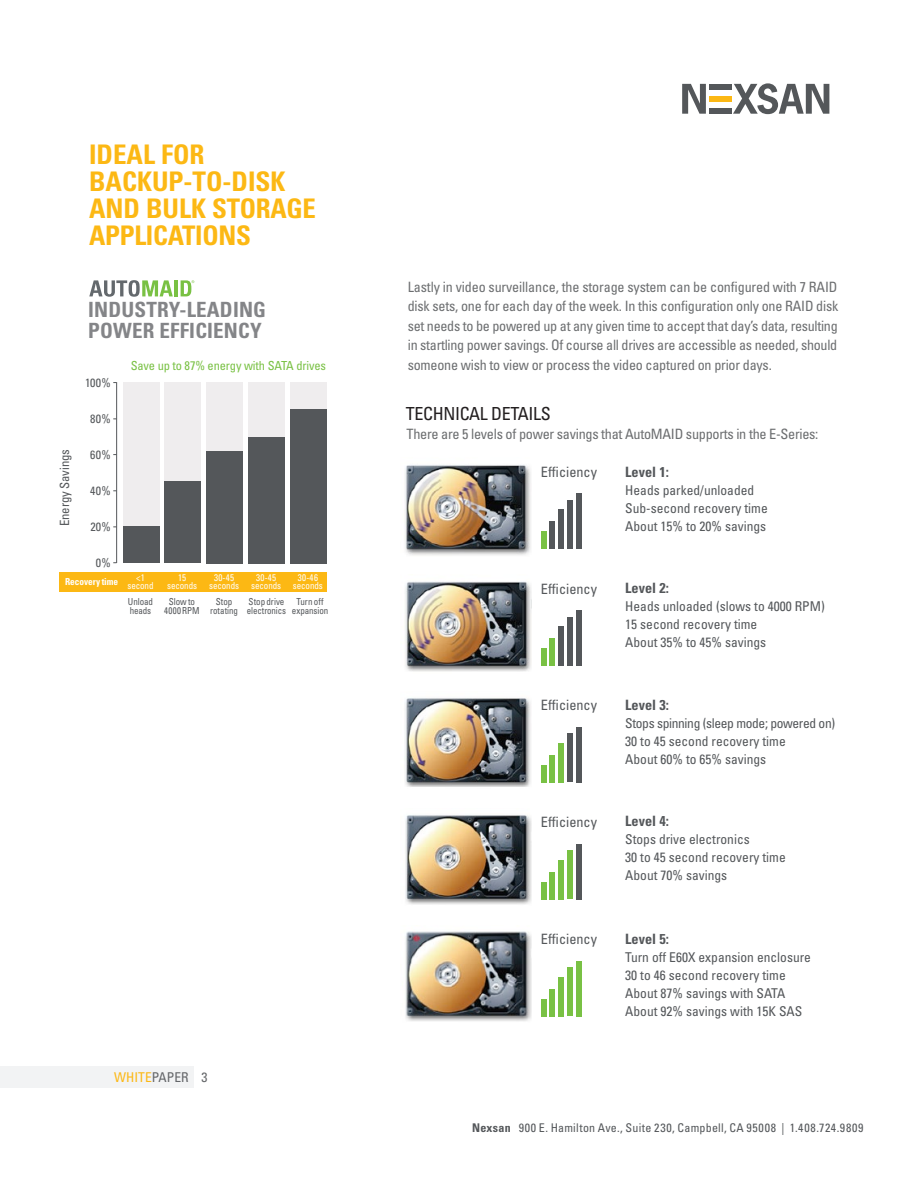
<style>
.page{position:relative;width:918px;height:1188px;background:#fff}
.page>*{position:absolute;margin:0;border:0;box-sizing:border-box;transform-origin:0 0}
.Section_title{font:700 condensed 27px/27px "Univers LT Std";color:#fcb814}
.Section_title-2{font:700 condensed 21px/21px "Univers LT Std";letter-spacing:.01em;color:#848588}
.Subhead{font:condensed 18px "Univers LT Std";letter-spacing:-.02em;color:#231f20}
.Body{font:condensed 14.25px/19.5px "Univers LT Std";letter-spacing:-.02em;color:#6c6e70;text-align:justify}
.Body-2{font:condensed 14.25px "Univers LT Std";color:#54575a}
.Body-3{font:700 condensed 14.25px "Univers LT Std";color:#54575a}
.Body-4{font:condensed 13.5px "Univers LT Std";color:#54575a}
.Body-5{font:condensed 13.5px "Univers LT Std";letter-spacing:-.025em;color:#54575a}
.t1{font:condensed 13.5px "Univers LT Std";color:#646669}
.Section_title-3{font:condensed 12.75px "Univers LT Std";letter-spacing:-.01em;color:#54575a}
.Section_title-4{font:condensed 12.45px "Univers LT Std";letter-spacing:-.01em;color:#79c144}
.Identifier-gray{font:condensed 12px "Univers LT Std";letter-spacing:.03em;color:#54575a}
.Identifier-gray-2{font:condensed 9.6px/9.8px "Univers LT Std";letter-spacing:-.005em;color:#54575a;text-align:center;scale:.94 1}
.Identifier-gray-3{font:condensed 9.6px/7.5px "Univers LT Std";letter-spacing:-.01em;color:#fff;text-align:center;scale:.94 1}
.Identifier-gray-4{font:700 condensed 9.6px "Univers LT Std";letter-spacing:-.005em;color:#fff}
.s1{color:#fcb814}
.s2{font-weight:700}
</style>
<div class="page">
<svg style="left:682px;top:84px;width:24px;height:30px"></svg>
<svg style="left:733px;top:83px;width:96px;height:31px"></svg>
<div style="left:709px;top:84px;width:23px;height:6px;background:#54575a"></div>
<div style="left:709px;top:96px;width:23px;height:6px;background:#fcb814"></div>
<div style="left:709px;top:108px;width:23px;height:6px;background:#54575a"></div>
<div style="left:0;top:1067px;width:194px;height:21px;background:#f2f3f4"></div>
<img style="left:404px;top:465px;width:127px;height:91px">
<img style="left:405px;top:581px;width:127px;height:91px">
<img style="left:404px;top:698px;width:127px;height:89px">
<img style="left:405px;top:815px;width:127px;height:90px">
<img style="left:405px;top:931px;width:127px;height:90px">
<div style="left:541px;top:531px;width:6px;height:18px;background:#79c144"></div>
<div style="left:550px;top:521px;width:5px;height:28px;background:#54575a"></div>
<div style="left:558px;top:510px;width:6px;height:39px;background:#54575a"></div>
<div style="left:567px;top:500px;width:6px;height:49px;background:#54575a"></div>
<div style="left:576px;top:494px;width:5px;height:55px;background:#54575a"></div>
<div style="left:541px;top:648px;width:6px;height:18px;background:#79c144"></div>
<div style="left:550px;top:638px;width:5px;height:28px;background:#79c144"></div>
<div style="left:558px;top:626px;width:6px;height:40px;background:#54575a"></div>
<div style="left:567px;top:617px;width:6px;height:49px;background:#54575a"></div>
<div style="left:576px;top:610px;width:5px;height:56px;background:#54575a"></div>
<div style="left:541px;top:765px;width:6px;height:17px;background:#79c144"></div>
<div style="left:550px;top:755px;width:5px;height:27px;background:#79c144"></div>
<div style="left:558px;top:743px;width:6px;height:39px;background:#79c144"></div>
<div style="left:567px;top:733px;width:6px;height:49px;background:#54575a"></div>
<div style="left:576px;top:727px;width:5px;height:55px;background:#54575a"></div>
<div style="left:541px;top:882px;width:6px;height:17px;background:#79c144"></div>
<div style="left:550px;top:872px;width:5px;height:27px;background:#79c144"></div>
<div style="left:558px;top:860px;width:6px;height:39px;background:#79c144"></div>
<div style="left:567px;top:850px;width:6px;height:49px;background:#79c144"></div>
<div style="left:576px;top:844px;width:5px;height:55px;background:#54575a"></div>
<div style="left:541px;top:999px;width:6px;height:17px;background:#79c144"></div>
<div style="left:550px;top:989px;width:5px;height:27px;background:#79c144"></div>
<div style="left:558px;top:977px;width:6px;height:39px;background:#79c144"></div>
<div style="left:567px;top:967px;width:6px;height:49px;background:#79c144"></div>
<div style="left:576px;top:961px;width:5px;height:55px;background:#79c144"></div>
<hr style="left:116px;top:382px;width:1px;height:181px;background:#54575a">
<div style="left:123px;top:382px;width:37px;height:180px;background:#efedee"></div>
<div style="left:165px;top:382px;width:36px;height:180px;background:#efedee"></div>
<div style="left:206px;top:382px;width:37px;height:180px;background:#efedee"></div>
<div style="left:248px;top:382px;width:37px;height:180px;background:#efedee"></div>
<div style="left:290px;top:382px;width:37px;height:180px;background:#efedee"></div>
<div style="left:123px;top:527px;width:37px;height:36px;background:#54575a"></div>
<div style="left:165px;top:481px;width:36px;height:82px;background:#54575a"></div>
<div style="left:206px;top:451px;width:37px;height:112px;background:#54575a"></div>
<div style="left:248px;top:437px;width:37px;height:126px;background:#54575a"></div>
<div style="left:290px;top:409px;width:37px;height:154px;background:#54575a"></div>
<div style="left:59px;top:572px;width:268px;height:20px;background:#fcb814"></div>
<svg style="left:89px;top:280px;width:84px;height:17px"></svg>
<hr style="left:174px;top:280px;width:4px;height:16px;background:#79c143">
<svg style="left:181px;top:280px;width:13px;height:16px"></svg>
<p class="Section_title" style="left:89px;top:141px;width:228px">IDEAL FOR<br>BACKUP-TO-DISK<br>AND BULK STORAGE<br>APPLICATIONS</p>
<p class="Section_title-2" style="left:88px;top:299px;width:179px">INDUSTRY-LEADING<br>POWER EFFICIENCY</p>
<p class="Identifier-gray" style="left:85px;top:375px;width:27px">100%</p>
<p class="Identifier-gray" style="left:90px;top:411px;width:22px">80%</p>
<p class="Identifier-gray" style="left:90px;top:447px;width:22px">60%</p>
<p class="Identifier-gray" style="left:90px;top:483px;width:22px">40%</p>
<p class="Identifier-gray" style="left:90px;top:519px;width:22px">20%</p>
<p class="Identifier-gray" style="left:96px;top:555px;width:16px">0%</p>
<p class="Identifier-gray-4" style="left:65px;top:575px;width:55px">Recovery time</p>
<p class="Identifier-gray-3" style="left:167px;top:574px;width:33px">15 seconds</p>
<p class="Identifier-gray-2" style="left:164px;top:596px;width:39px">Slow to<br>4000 RPM</p>
<p class="Section_title-4" style="left:131px;top:357px;width:197px">Save up to 87% energy with SATA drives</p>
<p class="Section_title-3" style="left:57px;top:526px;width:78px;rotate:-90deg">Energy Savings</p>
<p class="Identifier-gray-3" style="left:209px;top:574px;width:33px">30-45 seconds</p>
<p class="Identifier-gray-2" style="left:210px;top:596px;width:31px">Stop rotating</p>
<p class="Identifier-gray-3" style="left:251px;top:574px;width:33px">30-45 seconds</p>
<p class="Identifier-gray-2" style="left:247px;top:596px;width:43px;text-align:left">Stop drive electronics</p>
<p class="Identifier-gray-3" style="left:293px;top:574px;width:33px">30-46 seconds</p>
<p class="Identifier-gray-2" style="left:292px;top:596px;width:40px">Turn off expansion</p>
<p class="Identifier-gray-3" style="left:127px;top:574px;width:29px">&lt;1 second</p>
<p class="Identifier-gray-2" style="left:128px;top:596px;width:28px;text-align:left">Unload heads</p>
<p class="t1" style="left:114px;top:1069px;width:95px"><span class="s1">WHITE</span>PAPER 3</p>
<p class="Body" style="left:408px;top:277px;width:432px">Lastly in video surveillance, the storage system can be configured with 7 RAID disk sets, one for each day of the week. In this configuration only one RAID disk set needs to be powered up at any given time to accept that day’s data, resulting in startling power savings. Of course all drives are accessible as needed, should someone wish to view or process the video captured on prior days.</p>
<p class="Subhead" style="left:406px;top:402px;width:146px">TECHNICAL DETAILS</p>
<p class="Body" style="left:407px;top:424px;width:413px">There are 5 levels of power savings that AutoMAID supports in the E-Series:</p>
<p class="Body-3" style="left:625px;top:463px;width:45px">Level 1:</p>
<p class="Body-4" style="left:625px;top:481px;width:130px">Heads parked/unloaded</p>
<p class="Body-4" style="left:625px;top:499px;width:144px">Sub-second recovery time</p>
<p class="Body-4" style="left:625px;top:517px;width:142px">About 15% to 20% savings</p>
<p class="Body-2" style="left:541px;top:463px;width:58px">Efficiency</p>
<p class="Body-2" style="left:541px;top:579px;width:58px">Efficiency</p>
<p class="Body-3" style="left:625px;top:580px;width:45px">Level 2:</p>
<p class="Body-4" style="left:625px;top:598px;width:201px">Heads unloaded (slows to 4000 RPM)</p>
<p class="Body-4" style="left:625px;top:616px;width:133px">15 second recovery time</p>
<p class="Body-4" style="left:625px;top:634px;width:142px">About 35% to 45% savings</p>
<p class="Body-2" style="left:541px;top:696px;width:58px">Efficiency</p>
<p class="Body-3" style="left:625px;top:696px;width:45px">Level 3:</p>
<p class="Body-5" style="left:625px;top:715px;width:211px">Stops spinning (sleep mode; powered on)</p>
<p class="Body-4" style="left:625px;top:733px;width:162px">30 to 45 second recovery time</p>
<p class="Body-4" style="left:625px;top:751px;width:142px">About 60% to 65% savings</p>
<p class="Body-2" style="left:541px;top:813px;width:58px">Efficiency</p>
<p class="Body-3" style="left:625px;top:812px;width:45px">Level 4:</p>
<p class="Body-4" style="left:625px;top:830px;width:126px">Stops drive electronics</p>
<p class="Body-4" style="left:625px;top:848px;width:162px">30 to 45 second recovery time</p>
<p class="Body-4" style="left:625px;top:866px;width:103px">About 70% savings</p>
<p class="Body-2" style="left:541px;top:930px;width:58px">Efficiency</p>
<p class="Body-3" style="left:625px;top:930px;width:45px">Level 5:</p>
<p class="Body-4" style="left:625px;top:949px;width:187px">Turn off E60X expansion enclosure</p>
<p class="Body-4" style="left:625px;top:967px;width:162px">30 to 46 second recovery time</p>
<p class="Body-4" style="left:625px;top:985px;width:161px">About 87% savings with SATA</p>
<p class="Body-4" style="left:625px;top:1003px;width:178px">About 92% savings with 15K SAS</p>
<p class="Identifier-gray" style="left:472px;top:1120px;width:393px"><span class="s2">Nexsan</span> 900 E. Hamilton Ave., Suite 230, Campbell, CA 95008 | 1.408.724.9809</p>
</div>
